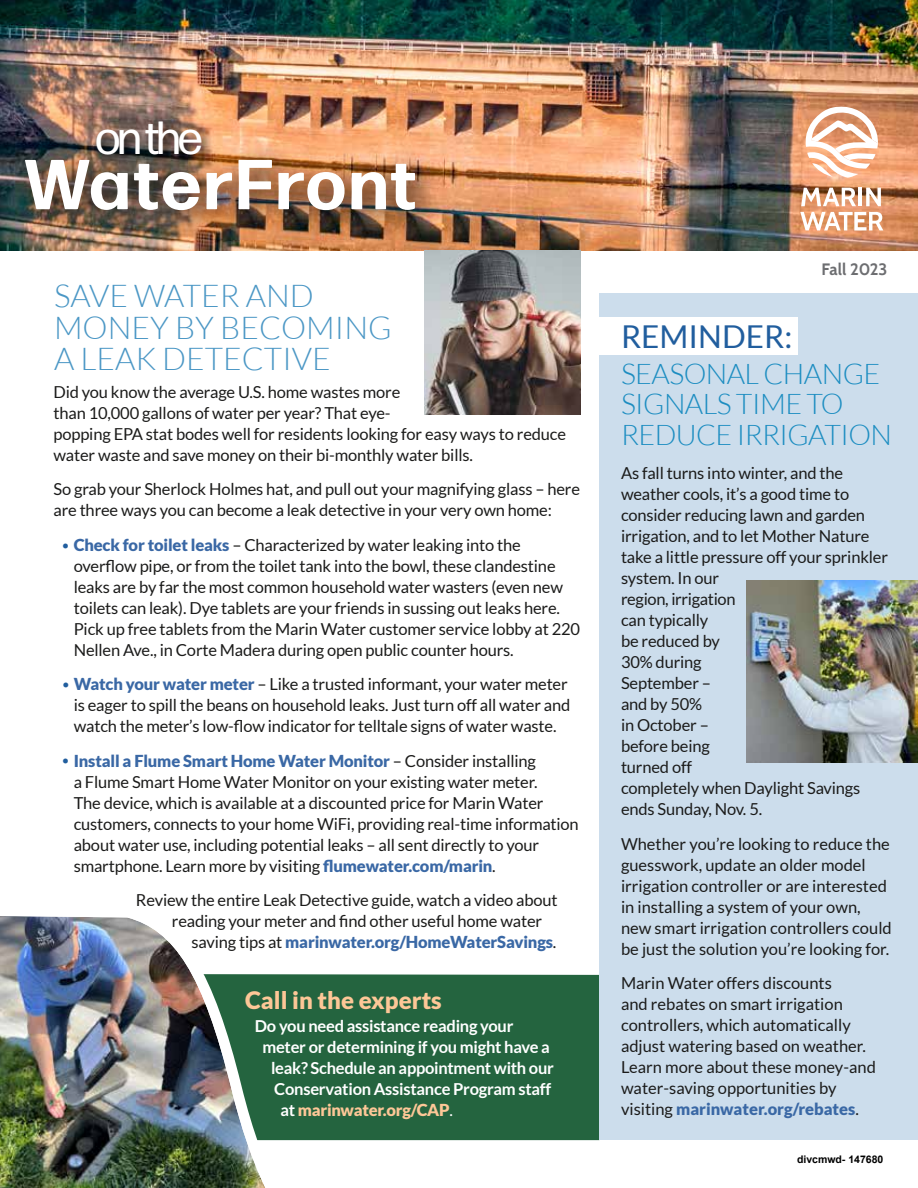
<style>
.page{position:relative;width:918px;height:1188px;background:#fff}
.page>*{position:absolute;margin:0;border:0;box-sizing:border-box;transform-origin:0 0}
.t1{font:700 70.5px "Forma DJR Deck";letter-spacing:.05em;color:#fff}
.t2{font:46.5px "Forma DJR Deck";color:#fff}
.t3{font:300 31.5px/31.5px "Lato";color:#4b97c5}
.t4{font:31.5px "Lato";color:#215e9e}
.t5{font:300 28.5px/30px "Lato";letter-spacing:-.02em;color:#1c8dc1}
.t6{font:900 24px "Lato";color:#fdc797}
.t7{font:16.5px/21px "Lato";letter-spacing:-.01em;color:#1b1b1a}
.t8{font:700 16.5px "Lato";letter-spacing:-.015em;color:#fff}
.t9{font:900 16.5px "Lato";letter-spacing:-.01em;color:#3a68a5}
.t10{font:900 16.5px "Lato";letter-spacing:-.015em;color:#fdc797}
.t11{font:700 16.5px "Cabin";color:#6d6e71}
.t12{font:700 10.5px "Arial";color:#000}
.s1{font-weight:300;color:#215e9e}
.s2{font-weight:900;color:#3a68a5}
.s3{font-weight:400;color:#1b1b1a}
.s4{font-weight:700;color:#fff}
.s5{font-weight:400;color:#fff}
</style>
<div class="page">
<img style="left:299px;top:0;width:619px;height:251px">
<div style="left:11px;top:97px;width:433px;height:95px;background:#000;opacity:.75"></div>
<div style="left:299px;top:974px;width:300px;height:166px;background:#24643f"></div>
<div style="left:11px;top:144px;width:432px;height:95px;background:#000;opacity:.75"></div>
<svg style="left:804px;top:107px;width:74px;height:71px"></svg>
<svg style="left:801px;top:188px;width:55px;height:18px"></svg>
<hr style="left:859px;top:188px;width:3px;height:18px;background:#fff">
<svg style="left:866px;top:188px;width:15px;height:18px"></svg>
<svg style="left:800px;top:212px;width:83px;height:18px"></svg>
<img style="left:425px;top:251px;width:155px;height:164px">
<img style="left:0;top:0;width:299px;height:1188px">
<div style="left:599px;top:294px;width:319px;height:846px;background:#ccddec"></div>
<img style="left:746px;top:580px;width:172px;height:182px">
<div style="left:597px;top:318px;width:201px;height:37px;background:#fff"></div>
<h2 class="t2" style="left:95px;top:109px;width:109px">on the</h2>
<h1 class="t1" style="left:25px;top:139px;width:393px">WaterFront</h1>
<h3 class="t3" style="left:54px;top:280px;width:339px">SAVE WATER AND<br>MONEY BY BECOMING<br>A LEAK DETECTIVE</h3>
<p class="t7" style="left:53px;top:381px;width:514px">Did you know the average U.S. home wastes more<br>than 10,000 gallons of water per year? That eye-<br>popping EPA stat bodes well for residents looking for easy ways to reduce water waste and save money on their bi-monthly water bills.</p>
<p class="t7" style="left:53px;top:479px;width:528px">So grab your Sherlock Holmes hat, and pull out your magnifying glass – here are three ways you can become a leak detective in your very own home:</p>
<p class="t7" style="left:74px;top:534px;width:508px;text-indent:-13px"><span class="s1">•</span> <span class="s2">Check for toilet leaks</span> – Characterized by water leaking into the overflow pipe, or from the toilet tank into the bowl, these clandestine leaks are by far the most common household water wasters (even new toilets can leak). Dye tablets are your friends in sussing out leaks here.<br>Pick up free tablets from the Marin Water customer service lobby at 220<br>Nellen Ave., in Corte Madera during open public counter hours.</p>
<p class="t7" style="left:74px;top:674px;width:498px;text-indent:-13px"><span class="s1">•</span> <span class="s2">Watch your water meter</span> – Like a trusted informant, your water meter is eager to spill the beans on household leaks. Just turn off all water and watch the meter’s low-flow indicator for telltale signs of water waste.</p>
<p class="t7" style="left:74px;top:750px;width:507px;text-indent:-13px"><span class="s1">•</span> <span class="s2">Install a Flume Smart Home Water Monitor</span> – Consider installing<br>a Flume Smart Home Water Monitor on your existing water meter.<br>The device, which is available at a discounted price for Marin Water customers, connects to your home WiFi, providing real-time information about water use, including potential leaks – all sent directly to your smartphone. Learn more by visiting <span class="s2">flumewater.com/marin</span>.</p>
<p class="t7" style="left:136px;top:890px;width:423px">Review the entire Leak Detective guide, watch a video about</p>
<p class="t7" style="left:172px;top:911px;width:372px">reading your meter and find other useful home water</p>
<p class="t9" style="left:191px;top:933px;width:366px"><span class="s3">saving tips at</span> marinwater.org/HomeWaterSavings<span class="s3">.</span></p>
<h3 class="t6" style="left:245px;top:986px;width:198px">Call in the experts</h3>
<p class="t8" style="left:255px;top:1016px;width:260px">Do you need assistance reading your</p>
<p class="t8" style="left:262px;top:1037px;width:289px">meter or determining if you might have a</p>
<p class="t8" style="left:271px;top:1058px;width:284px">leak? Schedule an appointment with our</p>
<p class="t8" style="left:274px;top:1079px;width:278px">Conservation Assistance Program staff</p>
<p class="t10" style="left:280px;top:1100px;width:174px"><span class="s4">at</span> marinwater.org/CAP<span class="s5">.</span></p>
<p class="t11" style="left:822px;top:256px;width:67px">Fall 2023</p>
<h3 class="t4" style="left:621px;top:319px;width:173px">REMINDER:</h3>
<h3 class="t5" style="left:621px;top:359px;width:273px">SEASONAL CHANGE<br>SIGNALS TIME TO<br>REDUCE IRRIGATION</h3>
<p class="t7" style="left:621px;top:462px;width:269px">As fall turns into winter, and the weather cools, it’s a good time to consider reducing lawn and garden irrigation, and to let Mother Nature take a little pressure off your sprinkler system. In our<br>region, irrigation<br>can typically<br>be reduced by<br>30% during<br>September –<br>and by 50%<br>in October –<br>before being<br>turned off<br>completely when Daylight Savings ends Sunday, Nov. 5.</p>
<p class="t7" style="left:621px;top:833px;width:272px">Whether you’re looking to reduce the guesswork, update an older model irrigation controller or are interested in installing a system of your own, new smart irrigation controllers could be just the solution you’re looking for.</p>
<p class="t7" style="left:621px;top:973px;width:256px">Marin Water offers discounts<br>and rebates on smart irrigation controllers, which automatically adjust watering based on weather.<br>Learn more about these money-and water-saving opportunities by visiting <span class="s2">marinwater.org/rebates</span>.</p>
<p class="t12" style="left:797px;top:1153px;width:88px">divcmwd- 147680</p>
</div>
